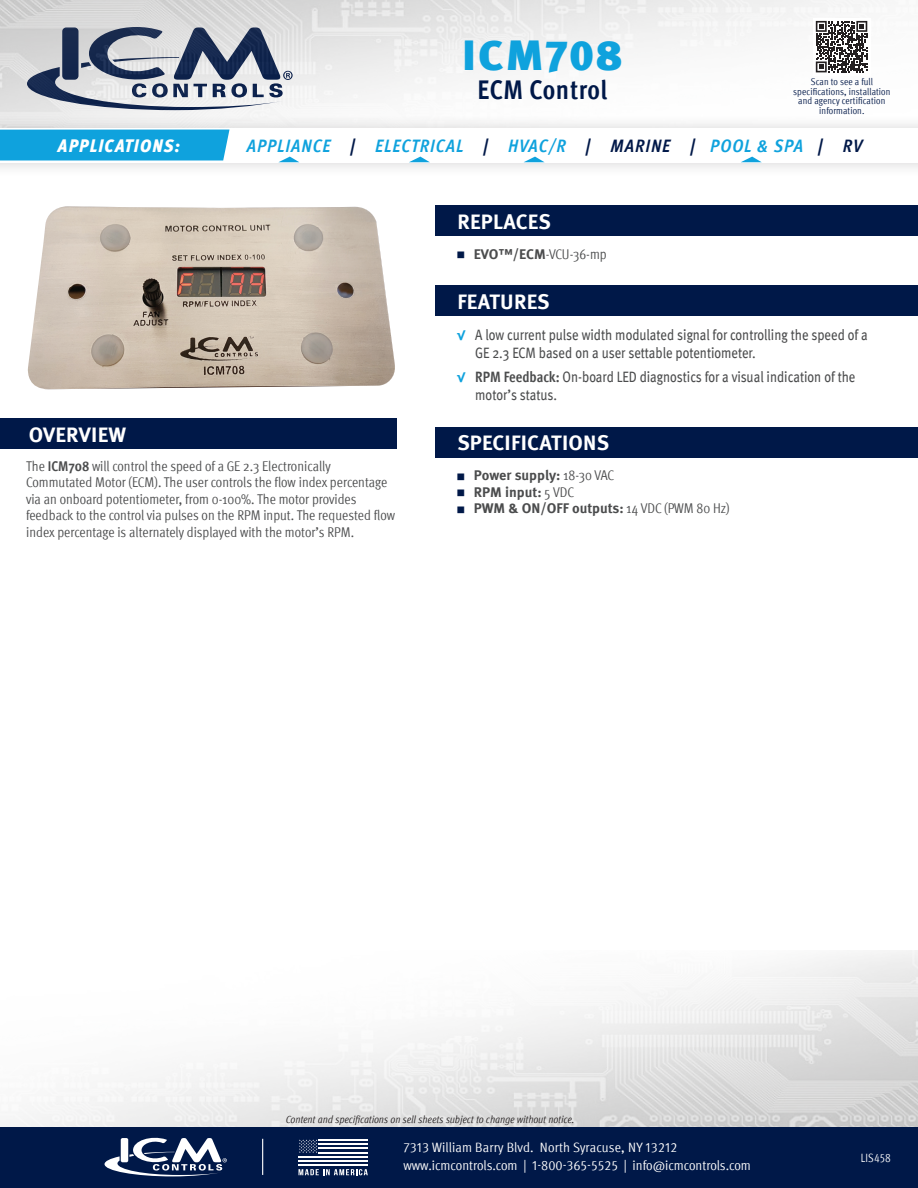
<style>
.page{position:relative;width:918px;height:1188px;background:#fff}
.page>*{position:absolute;margin:0;border:0;box-sizing:border-box;transform-origin:0 0}
.PART_NUMBER{font:900 42px "Meta Pro";letter-spacing:.03em;color:#0fa2dd;scale:1.06 1}
.PART_Description{font:700 condensed 27px "Meta Pro";letter-spacing:.015em;color:#001848}
.Heading_-section{font:700 21px "Meta Pro";letter-spacing:.01em;color:#fff}
.t1{font:italic 700 condensed 18px "Meta Pro";letter-spacing:.06em;color:#0fa2dd}
.t2{font:italic 900 condensed 18px "Meta Pro";letter-spacing:.07em;color:#fff}
.t3{font:condensed 15px/18px "Meta Pro";color:#4b4c4d}
.Sm_Body_Copy{font:condensed 14.1px/16.5px "Meta Pro";color:#4b4c4d}
.t4{font:700 14.1px "Meta Pro";color:#4b4c4d}
.t5{font:condensed 13.5px "Meta Pro";color:#fff;scale:1.06 1}
.Sm_Body_Copy-2{font:condensed 12px "Meta Pro";letter-spacing:.01em;color:#fff;scale:.95 1}
.t6{font:italic condensed 10.5px "Meta Pro";color:#231f20}
.t7{font:condensed 9.75px/9.8px "Meta Pro";letter-spacing:.01em;color:#001848;text-align:center}
.s1{color:#001848}
.s2{font-weight:700;font-stretch:normal;font-size:9px;color:#001848}
.s3{font-weight:700;font-stretch:normal}
.s4{font-weight:700}
.s5{font-weight:700;font-stretch:normal;font-size:13.5px;color:#0fa2dd}
.s6{font-size:9px;color:#001848}
.s7{font-weight:400;font-stretch:condensed}
</style>
<div class="page">
<img style="left:4px;top:950px;width:914px;height:177px">
<div style="left:0;top:1127px;width:918px;height:61px;background:#001848"></div>
<svg style="left:105px;top:1137px;width:122px;height:39px"></svg>
<hr style="left:262px;top:1139px;width:1px;height:36px;background:#fff">
<hr style="left:299px;top:1156px;width:69px;height:2px;background:#fff">
<hr style="left:299px;top:1160px;width:69px;height:2px;background:#fff">
<hr style="left:299px;top:1164px;width:69px;height:2px;background:#fff">
<svg style="left:299px;top:1139px;width:18px;height:14px"></svg>
<hr style="left:319px;top:1139px;width:49px;height:2px;background:#fff">
<hr style="left:319px;top:1152px;width:49px;height:1px;background:#fff">
<hr style="left:319px;top:1143px;width:49px;height:2px;background:#fff">
<hr style="left:319px;top:1147px;width:49px;height:2px;background:#fff">
<svg style="left:299px;top:1169px;width:69px;height:6px"></svg>
<img style="left:0;top:0;width:878px;height:113px">
<div style="left:436px;top:285px;width:482px;height:31px;background:#001848"></div>
<div style="left:436px;top:427px;width:482px;height:31px;background:#001848"></div>
<div style="left:436px;top:205px;width:482px;height:31px;background:#001848"></div>
<img style="left:27px;top:206px;width:368px;height:183px">
<svg style="left:813px;top:18px;width:57px;height:58px"></svg>
<svg style="left:816px;top:21px;width:51px;height:51px"></svg>
<div style="left:0;top:113px;width:918px;height:66px;background:#231f20;opacity:.2"></div>
<div style="left:0;top:128px;width:918px;height:34px;background:#fff"></div>
<div style="left:0;top:130px;width:230px;height:30px;background:#0fa2dd"></div>
<svg style="left:524px;top:157px;width:20px;height:5px"></svg>
<svg style="left:279px;top:157px;width:20px;height:5px"></svg>
<svg style="left:409px;top:157px;width:21px;height:5px"></svg>
<svg style="left:741px;top:157px;width:20px;height:5px"></svg>
<div style="left:0;top:418px;width:397px;height:31px;background:#001848"></div>
<p class="PART_NUMBER" style="left:462px;top:22px;width:153px">ICM708</p>
<p class="PART_Description" style="left:478px;top:69px;width:131px">ECM Control</p>
<p class="t7" style="left:793px;top:76px;width:99px">Scan to see a full specifications, installation and agency certification information.</p>
<p class="t2" style="left:58px;top:131px;width:123px">APPLICATIONS:</p>
<p class="t1" style="left:247px;top:132px;width:617px">APPLIANCE <span class="s1">|</span> ELECTRICAL <span class="s1">|</span> HVAC/R <span class="s1">| MARINE |</span> POOL &amp; SPA <span class="s1">| RV</span></p>
<p class="Heading_-section" style="left:457px;top:205px;width:95px">REPLACES</p>
<p class="Sm_Body_Copy" style="left:457px;top:245px;width:151px"><span class="s2">■</span> <span class="s3">EVO™/ECM</span>-VCU-36-mp</p>
<p class="Heading_-section" style="left:457px;top:285px;width:94px">FEATURES</p>
<p class="Heading_-section" style="left:29px;top:418px;width:99px">OVERVIEW</p>
<p class="Sm_Body_Copy" style="left:26px;top:457px;width:371px">The <span class="s4">ICM708</span> will control the speed of a GE 2.3 Electronically Commutated Motor (ECM). The user controls the flow index percentage via an onboard potentiometer, from 0-100%. The motor provides feedback to the control via pulses on the RPM input. The requested flow index percentage is alternately displayed with the motor’s RPM.</p>
<p class="t3" style="left:475px;top:324px;width:394px;text-indent:-18px"><span class="s5">√</span> A low current pulse width modulated signal for controlling the speed of a<br>GE 2.3 ECM based on a user settable potentiometer.</p>
<p class="t3" style="left:475px;top:367px;width:382px;text-indent:-18px"><span class="s5">√</span> <span class="s4">RPM Feedback:</span> On-board LED diagnostics for a visual indication of the motor’s status.</p>
<p class="Heading_-section" style="left:457px;top:426px;width:153px">SPECIFICATIONS</p>
<p class="t4" style="left:457px;top:464px;width:159px"><span class="s6">■</span> Power supply: <span class="s7">18-30 VAC</span></p>
<p class="t4" style="left:457px;top:481px;width:119px"><span class="s6">■</span> RPM input: <span class="s7">5 VDC</span></p>
<p class="t4" style="left:457px;top:497px;width:274px"><span class="s6">■</span> PWM &amp; ON/OFF outputs: <span class="s7">14 VDC (PWM 80 Hz)</span></p>
<p class="t6" style="left:286px;top:1112px;width:290px">Content and specifications on sell sheets subject to change without notice.</p>
<p class="t5" style="left:403px;top:1138px;width:260px">7313 William Barry Blvd. North Syracuse, NY 13212</p>
<p class="t5" style="left:403px;top:1156px;width:329px">www.icmcontrols.com | 1-800-365-5525 | info@icmcontrols.com</p>
<p class="Sm_Body_Copy-2" style="left:861px;top:1149px;width:33px">LIS458</p>
</div>
